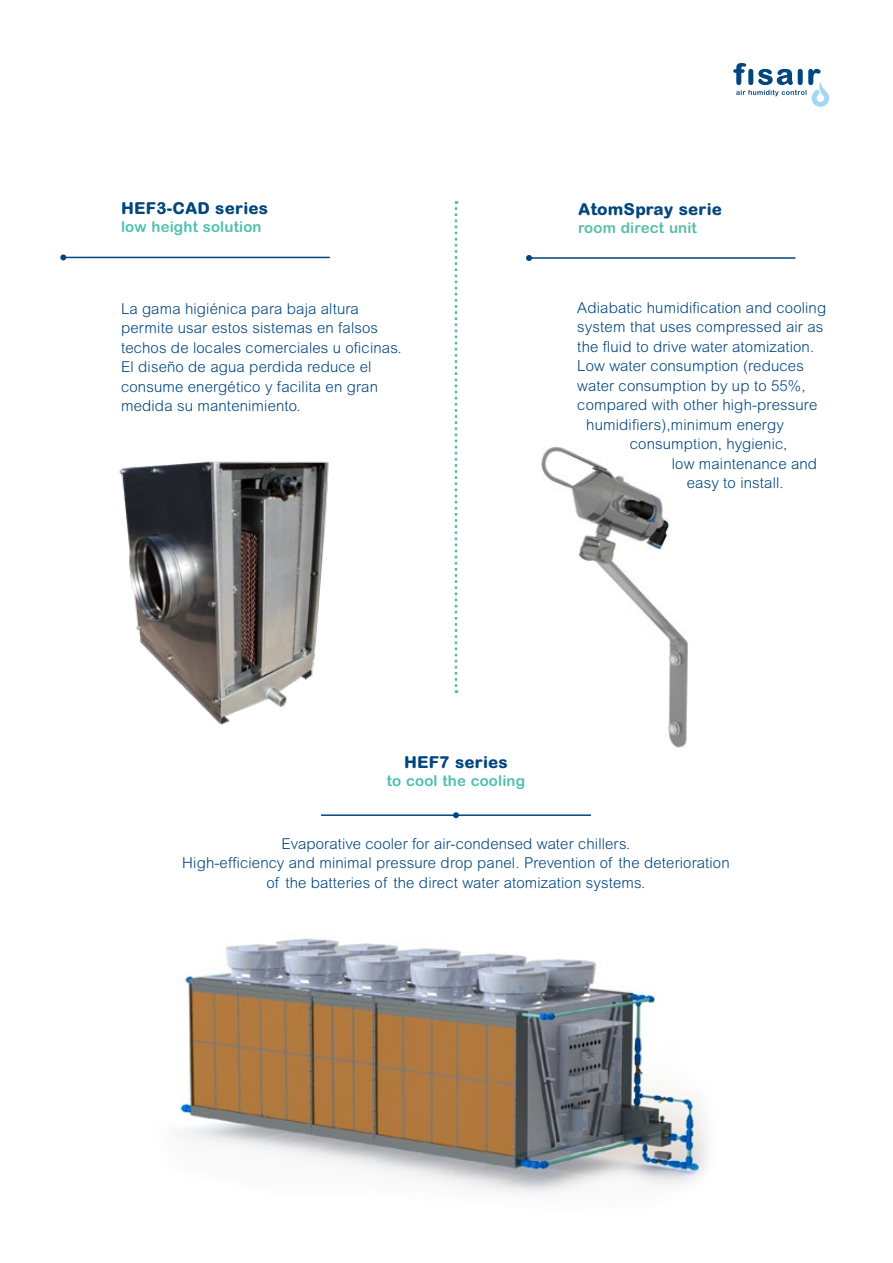
<style>
.page{position:relative;width:893px;height:1263px;background:#fff}
.page>*{position:absolute;margin:0;border:0;box-sizing:border-box;transform-origin:0 0}
.t1{font:800 16.5px "Arial Rounded MT";letter-spacing:.01em;color:#00467f}
.t2{font:300 15px/19.5px "Arial Rounded MT";letter-spacing:.01em;color:#00467f}
.t3{font:700 15px "Arial Rounded MT";letter-spacing:.01em;color:#4ec0af}
.t4{font:700 15px "Arial Rounded MT";letter-spacing:.01em;color:#5cbda8}
</style>
<div class="page">
<img style="left:541px;top:447px;width:147px;height:301px">
<img style="left:179px;top:938px;width:530px;height:255px">
<svg style="left:733px;top:63px;width:96px;height:44px"></svg>
<hr style="left:321px;top:814px;width:269px;height:2px;background:#00467f">
<hr style="left:63px;top:257px;width:266px;height:1px;background:#00467f">
<svg style="left:60px;top:254px;width:6px;height:6px"></svg>
<hr style="left:529px;top:257px;width:266px;height:2px;background:#00467f">
<svg style="left:526px;top:255px;width:6px;height:6px"></svg>
<svg style="left:454px;top:201px;width:3px;height:492px"></svg>
<img style="left:119px;top:461px;width:210px;height:264px">
<svg style="left:453px;top:812px;width:6px;height:6px"></svg>
<p class="t1" style="left:121px;top:198px;width:148px">HEF3-CAD series</p>
<p class="t3" style="left:121px;top:218px;width:142px">low height solution</p>
<p class="t1" style="left:578px;top:199px;width:145px">AtomSpray serie</p>
<p class="t4" style="left:578px;top:219px;width:120px">room direct unit</p>
<p class="t2" style="left:121px;top:299px;width:282px">La gama higiénica para baja altura permite usar estos sistemas en falsos techos de locales comerciales u oficinas.<br>El diseño de agua perdida reduce el consume energético y facilita en gran medida su mantenimiento.</p>
<p class="t2" style="left:577px;top:298px;width:250px">Adiabatic humidification and cooling</p>
<p class="t2" style="left:577px;top:317px;width:247px">system that uses compressed air as</p>
<p class="t2" style="left:577px;top:337px;width:238px">the fluid to drive water atomization.</p>
<p class="t2" style="left:577px;top:356px;width:228px">Low water consumption (reduces</p>
<p class="t2" style="left:577px;top:376px;width:230px">water consumption by up to 55%,</p>
<p class="t2" style="left:577px;top:395px;width:242px">compared with other high-pressure</p>
<p class="t2" style="left:586px;top:415px;width:199px">humidifiers),minimum energy</p>
<p class="t2" style="left:630px;top:434px;width:159px">consumption, hygienic,</p>
<p class="t2" style="left:672px;top:454px;width:147px">low maintenance and</p>
<p class="t2" style="left:687px;top:473px;width:98px">easy to install.</p>
<p class="t1" style="left:404px;top:752px;width:105px">HEF7 series</p>
<p class="t3" style="left:387px;top:771px;width:140px">to cool the cooling</p>
<p class="t2" style="left:182px;top:834px;width:549px;text-align:center">Evaporative cooler for air-condensed water chillers.<br>High-efficiency and minimal pressure drop panel. Prevention of the deterioration of the batteries of the direct water atomization systems.</p>
</div>
